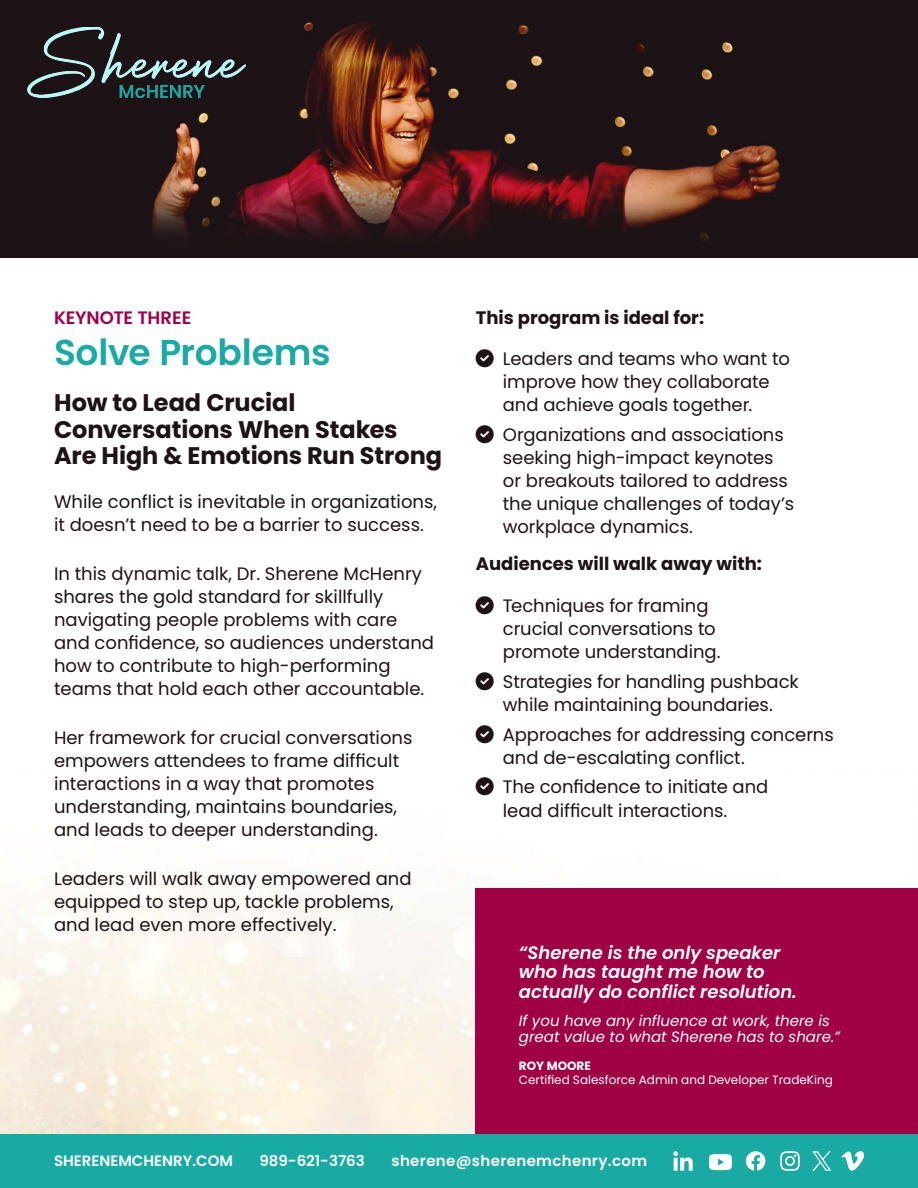
<style>
.page{position:relative;width:918px;height:1188px;background:#fff}
.page>*{position:absolute;margin:0;border:0;box-sizing:border-box;transform-origin:0 0}
.t1{font:600 36px "Poppins";letter-spacing:-.01em;color:#19aba3}
.t2{font:700 24px/26.4px "Poppins";letter-spacing:-.005em;color:#1d1316}
.t3{font:18px/23.1px "Poppins";color:#1d1316}
.t4{font:italic 600 18px/19.8px "Poppins";color:#fff}
.t5{font:700 18px "Poppins";color:#1d1316}
.t6{font:600 18px "Poppins";letter-spacing:-.005em;color:#9f0144}
.t7{font:italic 15px/16.5px "Poppins";color:#fff}
.t8{font:600 15px "Poppins";color:#fff}
.t9{font:600 15px "Poppins";letter-spacing:.025em;color:#fff}
.t10{font:12px "Poppins";color:#fff}
.t11{font:700 12px "Poppins";color:#fff}
</style>
<div class="page">
<div style="left:0;top:0;width:918px;height:257px;background:#1d1316"></div>
<img style="left:0;top:859px;width:476px;height:275px">
<img style="left:152px;top:22px;width:629px;height:218px">
<div style="left:122px;top:34px;width:130px;height:67px;background:#1d1316"></div>
<img style="left:27px;top:27px;width:219px;height:71px">
<div style="left:476px;top:888px;width:442px;height:247px;background:#9f0144"></div>
<div style="left:0;top:1134px;width:918px;height:54px;background:#19aba3"></div>
<svg style="left:842px;top:1151px;width:22px;height:20px"></svg>
<svg style="left:812px;top:1151px;width:19px;height:20px"></svg>
<svg style="left:780px;top:1151px;width:20px;height:20px"></svg>
<svg style="left:746px;top:1151px;width:19px;height:20px"></svg>
<svg style="left:709px;top:1154px;width:23px;height:16px"></svg>
<svg style="left:673px;top:1151px;width:20px;height:20px"></svg>
<p class="t6" style="left:54px;top:307px;width:139px">KEYNOTE THREE</p>
<h1 class="t1" style="left:54px;top:331px;width:278px">Solve Problems</h1>
<h2 class="t2" style="left:54px;top:390px;width:390px">How to Lead Crucial<br>Conversations When Stakes<br>Are High &amp; Emotions Run Strong</h2>
<p class="t3" style="left:54px;top:490px;width:385px">While conflict is inevitable in organizations, it doesn’t need to be a barrier to success.</p>
<p class="t3" style="left:54px;top:562px;width:382px">In this dynamic talk, Dr. Sherene McHenry shares the gold standard for skillfully navigating people problems with care and confidence, so audiences understand how to contribute to high-performing teams that hold each other accountable.</p>
<p class="t3" style="left:54px;top:726px;width:360px">Her framework for crucial conversations empowers attendees to frame difficult interactions in a way that promotes understanding, maintains boundaries, and leads to deeper understanding.</p>
<p class="t3" style="left:54px;top:867px;width:359px">Leaders will walk away empowered and equipped to step up, tackle problems, and lead even more effectively.</p>
<p class="t5" style="left:476px;top:307px;width:230px">This program is ideal for:</p>
<p class="t3" style="left:503px;top:347px;width:289px">Leaders and teams who want to improve how they collaborate and achieve goals together.</p>
<p class="t3" style="left:503px;top:423px;width:293px">Organizations and associations seeking high-impact keynotes or breakouts tailored to address the unique challenges of today’s workplace dynamics.</p>
<p class="t5" style="left:476px;top:554px;width:288px">Audiences will walk away with:</p>
<p class="t3" style="left:503px;top:594px;width:219px">Techniques for framing crucial conversations to promote understanding.</p>
<p class="t3" style="left:503px;top:670px;width:297px">Strategies for handling pushback while maintaining boundaries.</p>
<p class="t3" style="left:503px;top:723px;width:332px">Approaches for addressing concerns and de-escalating conflict.</p>
<p class="t3" style="left:503px;top:776px;width:267px">The confidence to initiate and lead difficult interactions.</p>
<p class="t4" style="left:519px;top:943px;width:280px">“Sherene is the only speaker who has taught me how to actually do conflict resolution.</p>
<p class="t7" style="left:519px;top:1012px;width:323px">If you have any influence at work, there is great value to what Sherene has to share.”</p>
<p class="t11" style="left:519px;top:1059px;width:74px">ROY MOORE</p>
<p class="t10" style="left:519px;top:1072px;width:315px">Certified Salesforce Admin and Developer TradeKing</p>
<p class="t8" style="left:54px;top:1152px;width:181px">SHERENEMCHENRY.COM</p>
<p class="t8" style="left:260px;top:1152px;width:107px">989-621-3763</p>
<p class="t9" style="left:392px;top:1152px;width:257px">sherene@sherenemchenry.com</p>
</div>
